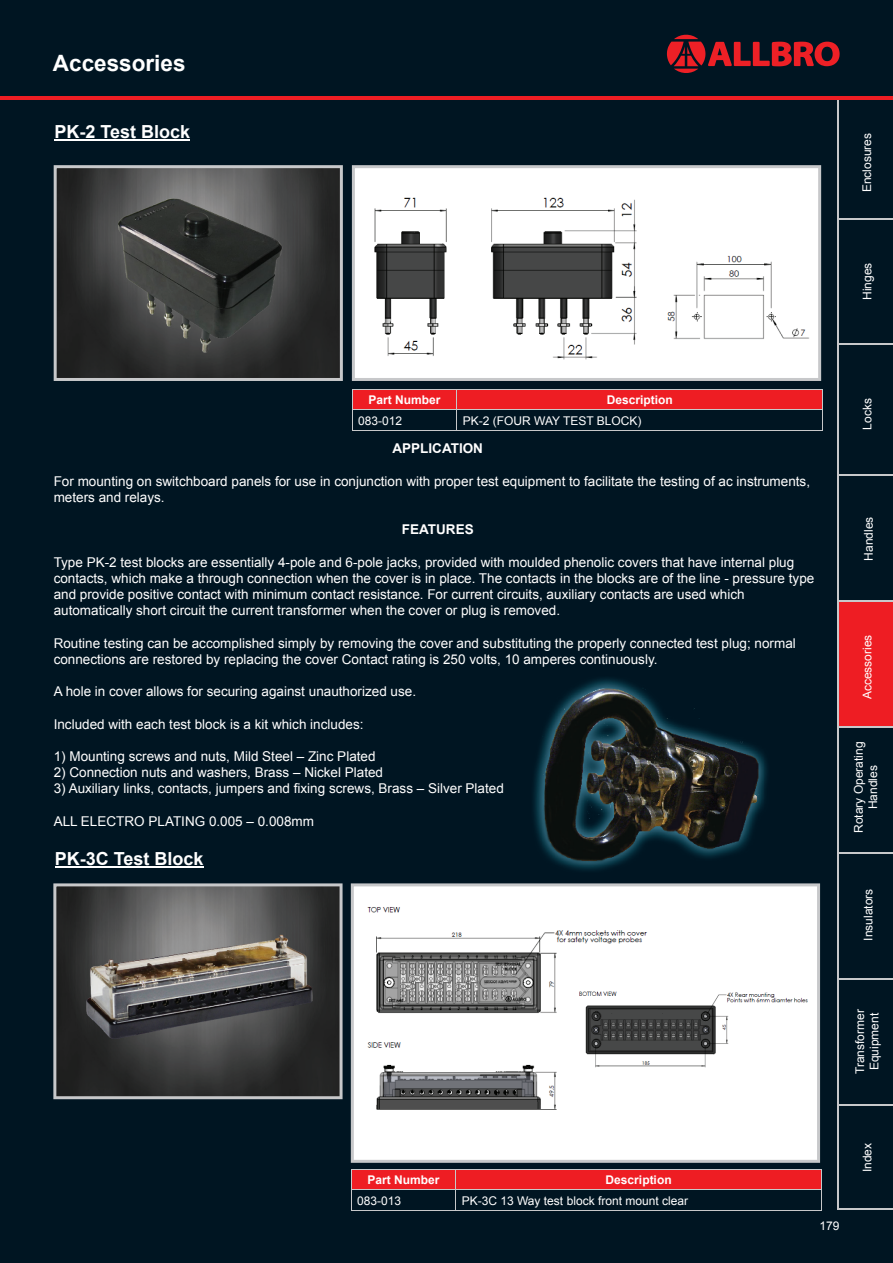
<style>
.page{position:relative;width:893px;height:1263px;background:#001522}
.page>*{position:absolute;margin:0;border:0;box-sizing:border-box;transform-origin:0 0}
.t1{font:700 22.5px "Arial";color:#fff}
.t2{font:700 18px "Arial";color:#fff}
.t3{font:13.5px/16.2px "Arial";color:#fff}
.t4{font:700 13.5px "Arial";color:#fff}
.t5{font:12px/14.4px "Arial";color:#fff;text-align:center}
.t6{font:700 12px "Arial";color:#fff}
</style>
<div class="page">
<svg style="left:667px;top:35px;width:173px;height:38px"></svg>
<svg style="left:54px;top:165px;width:289px;height:216px;background:#3f3f3f"></svg>
<svg style="left:352px;top:165px;width:469px;height:216px;background:#f8f8f8"></svg>
<hr style="left:54px;top:139px;width:136px;height:2px;background:#fff">
<img style="left:110px;top:189px;width:176px;height:168px">
<img style="left:365px;top:192px;width:278px;height:170px">
<img style="left:653px;top:249px;width:160px;height:108px">
<svg style="left:53px;top:883px;width:290px;height:216px;background:#434444"></svg>
<svg style="left:351px;top:883px;width:469px;height:280px;background:#f9f9f9"></svg>
<img style="left:361px;top:904px;width:290px;height:211px">
<img style="left:571px;top:984px;width:240px;height:86px">
<img style="left:83px;top:929px;width:230px;height:116px">
<svg style="left:351px;top:1169px;width:471px;height:41px"></svg>
<hr style="left:351px;top:1210px;width:105px;height:1px;background:#c7c8ca">
<hr style="left:456px;top:1210px;width:366px;height:1px;background:#c7c8ca">
<hr style="left:55px;top:866px;width:149px;height:2px;background:#fff">
<svg style="left:352px;top:389px;width:471px;height:41px"></svg>
<hr style="left:352px;top:430px;width:105px;height:1px;background:#c7c8ca">
<hr style="left:457px;top:430px;width:366px;height:1px;background:#c7c8ca">
<img style="left:534px;top:678px;width:233px;height:192px">
<img style="left:543px;top:687px;width:221px;height:178px">
<div style="left:839px;top:601px;width:54px;height:126px;background:#ee1d23"></div>
<hr style="left:839px;top:218px;width:54px;height:2px;background:#c7c8ca">
<hr style="left:839px;top:343px;width:54px;height:1px;background:#c7c8ca">
<hr style="left:839px;top:474px;width:54px;height:1px;background:#c7c8ca">
<hr style="left:839px;top:600px;width:54px;height:1px;background:#c7c8ca">
<hr style="left:839px;top:726px;width:54px;height:1px;background:#c7c8ca">
<hr style="left:839px;top:852px;width:54px;height:1px;background:#c7c8ca">
<hr style="left:839px;top:978px;width:54px;height:2px;background:#c7c8ca">
<hr style="left:839px;top:1104px;width:54px;height:2px;background:#c7c8ca">
<hr style="left:838px;top:1208px;width:55px;height:1px;background:#c7c8ca">
<hr style="left:838px;top:97px;width:1px;height:1112px;background:#c7c8ca">
<hr style="left:0;top:97px;width:893px;height:3px;background:#ee1d23">
<h1 class="t1" style="left:53px;top:48px;width:134px">Accessories</h1>
<h2 class="t2" style="left:54px;top:120px;width:137px">PK-2 Test Block</h2>
<p class="t5" style="left:860px;top:192px;width:61px;rotate:-90deg">Enclosures</p>
<p class="t5" style="left:860px;top:300px;width:39px;rotate:-90deg">Hinges</p>
<p class="t6" style="left:368px;top:392px;width:74px">Part Number</p>
<p class="t6" style="left:607px;top:392px;width:68px">Description</p>
<p class="t5" style="left:358px;top:413px;width:46px">083-012</p>
<p class="t5" style="left:463px;top:413px;width:180px">PK-2 (FOUR WAY TEST BLOCK)</p>
<p class="t4" style="left:393px;top:440px;width:92px">APPLICATION</p>
<p class="t3" style="left:54px;top:473px;width:758px">For mounting on switchboard panels for use in conjunction with proper test equipment to facilitate the testing of ac instruments, meters and relays.</p>
<p class="t4" style="left:402px;top:521px;width:73px">FEATURES</p>
<p class="t3" style="left:54px;top:554px;width:762px">Type PK-2 test blocks are essentially 4-pole and 6-pole jacks, provided with moulded phenolic covers that have internal plug contacts, which make a through connection when the cover is in place. The contacts in the blocks are of the line - pressure type and provide positive contact with minimum contact resistance. For current circuits, auxiliary contacts are used which automatically short circuit the current transformer when the cover or plug is removed.</p>
<p class="t3" style="left:54px;top:635px;width:744px">Routine testing can be accomplished simply by removing the cover and substituting the properly connected test plug; normal connections are restored by replacing the cover Contact rating is 250 volts, 10 amperes continuously.</p>
<p class="t3" style="left:54px;top:683px;width:364px">A hole in cover allows for securing against unauthorized use.</p>
<p class="t3" style="left:54px;top:716px;width:311px">Included with each test block is a kit which includes:</p>
<p class="t3" style="left:54px;top:748px;width:323px">1) Mounting screws and nuts, Mild Steel – Zinc Plated</p>
<p class="t3" style="left:54px;top:764px;width:331px">2) Connection nuts and washers, Brass – Nickel Plated</p>
<p class="t3" style="left:54px;top:781px;width:452px">3) Auxiliary links, contacts, jumpers and fixing screws, Brass – Silver Plated</p>
<p class="t3" style="left:54px;top:813px;width:262px">ALL ELECTRO PLATING 0.005 – 0.008mm</p>
<h2 class="t2" style="left:55px;top:847px;width:150px">PK-3C Test Block</h2>
<p class="t5" style="left:860px;top:430px;width:33px;rotate:-90deg">Locks</p>
<p class="t5" style="left:861px;top:561px;width:46px;rotate:-90deg">Handles</p>
<p class="t5" style="left:860px;top:699px;width:66px;rotate:-90deg">Accessories</p>
<p class="t5" style="left:851px;top:833px;width:93px;rotate:-90deg">Rotary Operating<br>Handles</p>
<p class="t5" style="left:861px;top:940px;width:54px;rotate:-90deg">Insulators</p>
<p class="t6" style="left:367px;top:1172px;width:74px">Part Number</p>
<p class="t6" style="left:606px;top:1172px;width:68px">Description</p>
<p class="t5" style="left:357px;top:1193px;width:46px">083-013</p>
<p class="t5" style="left:462px;top:1193px;width:228px">PK-3C 13 Way test block front mount clear</p>
<p class="t5" style="left:853px;top:1074px;width:67px;rotate:-90deg">Transformer<br>Equipment</p>
<p class="t5" style="left:820px;top:1219px;width:22px">179</p>
<p class="t5" style="left:860px;top:1172px;width:31px;rotate:-90deg">Index</p>
</div>
